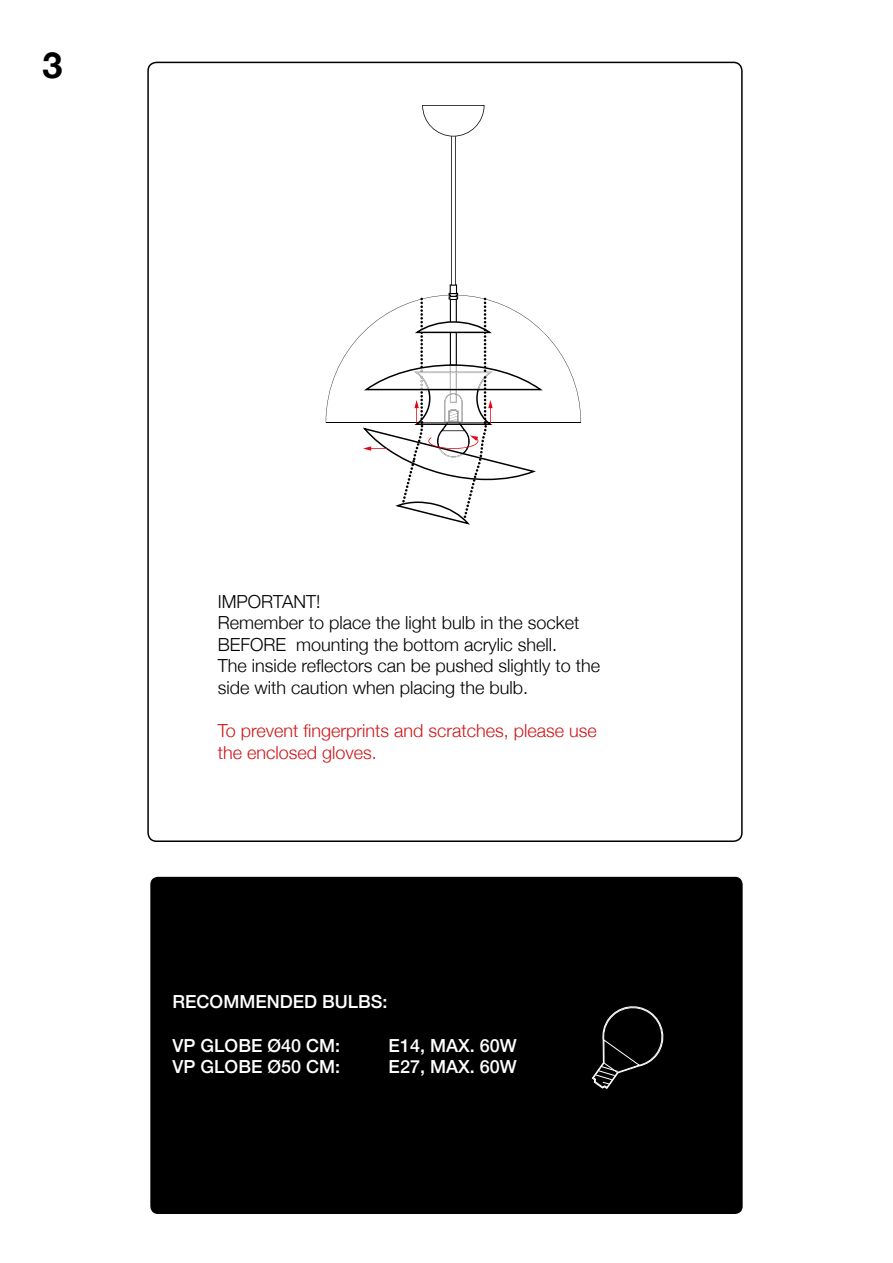
<style>
.page{position:relative;width:893px;height:1263px;background:#fff}
.page>*{position:absolute;margin:0;border:0;box-sizing:border-box;transform-origin:0 0}
.t1{font:700 36px "Helvetica Neue";color:#000}
.t2{font:300 18px/21.6px "Helvetica Neue";color:#000}
.t3{font:500 18px "Helvetica Neue";color:#fff}
.t4{font:300 18px/21.6px "Helvetica Neue";color:#cd171a}
</style>
<div class="page">
<div style="left:150px;top:876px;width:593px;height:339px;background:#000;border-radius:9px"></div>
<div style="left:149px;top:875px;width:595px;height:340px;border:2px solid #fff;border-radius:9px"></div>
<svg style="left:326px;top:105px;width:255px;height:420px"></svg>
<svg style="left:591px;top:1006px;width:73px;height:83px"></svg>
<h1 class="t1" style="left:43px;top:37px;width:22px">3</h1>
<p class="t2" style="left:218px;top:589px;width:384px">IMPORTANT!<br>Remember to place the light bulb in the socket BEFORE mounting the bottom acrylic shell.<br>The inside reflectors can be pushed slightly to the side with caution when placing the bulb.</p>
<p class="t4" style="left:218px;top:719px;width:381px">To prevent fingerprints and scratches, please use the enclosed gloves.</p>
<p class="t3" style="left:173px;top:987px;width:216px">RECOMMENDED BULBS:</p>
<p class="t3" style="left:173px;top:1031px;width:169px">VP GLOBE Ø40 CM:</p>
<p class="t3" style="left:389px;top:1031px;width:130px">E14, MAX. 60W</p>
<p class="t3" style="left:173px;top:1052px;width:169px">VP GLOBE Ø50 CM:</p>
<p class="t3" style="left:389px;top:1052px;width:130px">E27, MAX. 60W</p>
</div>
